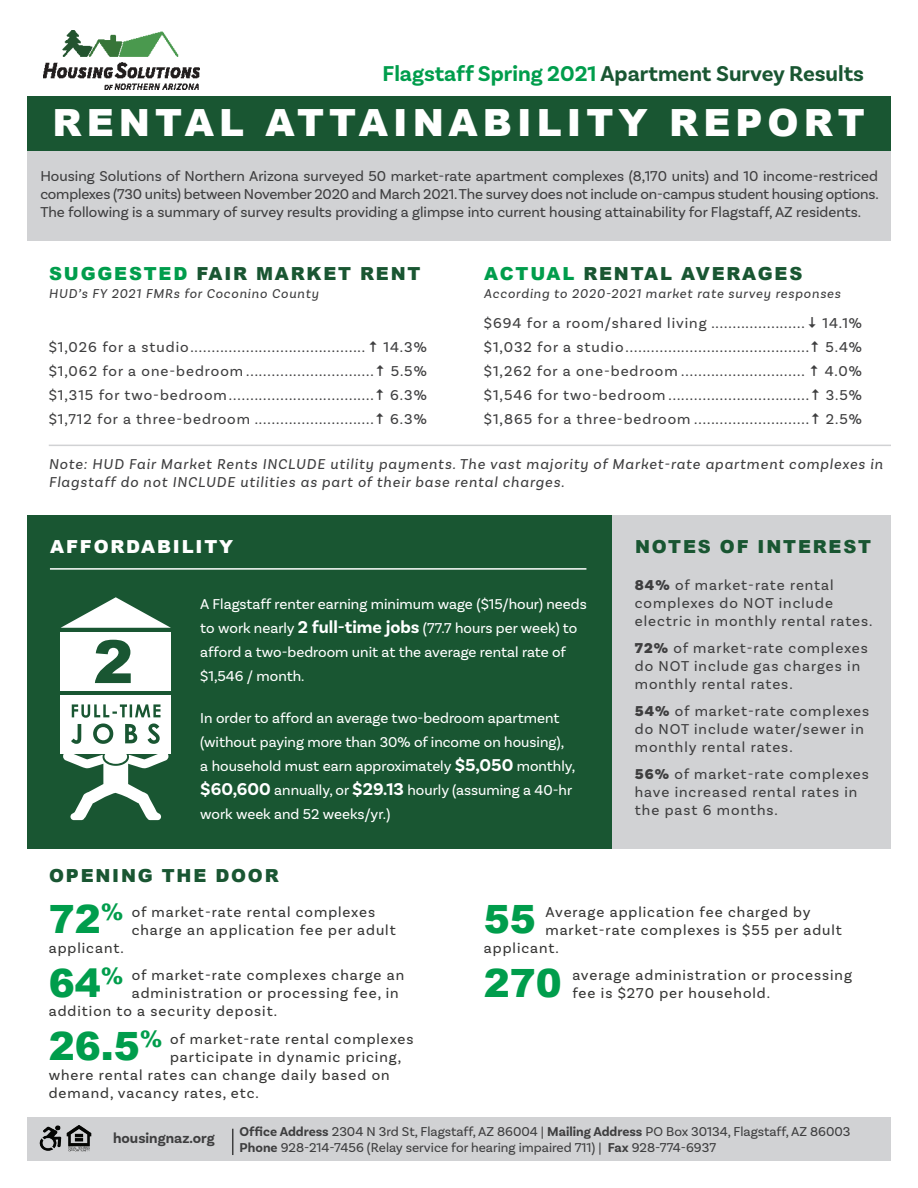
<style>
.page{position:relative;width:918px;height:1188px;background:#fff}
.page>*{position:absolute;margin:0;border:0;box-sizing:border-box;transform-origin:0 0}
.t1{font:900 39px "Arial";color:#009d4c}
.t2{font:900 37.5px "Arial";letter-spacing:.135em;color:#fff}
.t3{font:700 22.5px "Basic Sans";color:#195632}
.t4{font:900 18px "Arial";letter-spacing:.1em;color:#195632}
.t5{font:900 18px "Arial";letter-spacing:.1em;color:#fff}
.t6{font:15px/18px "Basic Sans";letter-spacing:.065em;color:#3e3e3f}
.t7{font:15px/18px "Basic Sans";letter-spacing:.065em;color:#353534}
.t8{font:15px/24px "Basic Sans";color:#fff}
.t9{font:italic 15px/18px "Basic Sans";letter-spacing:.065em;color:#3e3e3f}
.t10{font:700 15px "Basic Sans";color:#3e3e3f}
.t11{font:13.5px/16.2px "Basic Sans";color:#3e3e3f}
.t12{font:italic 13.5px "Basic Sans";letter-spacing:.065em;color:#3e3e3f}
.s1{color:#009d4c}
.s2{font-weight:700;font-size:18px}
.s3{font-weight:900}
.s4{font-weight:700}
</style>
<div class="page">
<div style="left:27px;top:1118px;width:864px;height:43px;background:#d1d2d4"></div>
<div style="left:27px;top:515px;width:864px;height:334px;background:#195632"></div>
<div style="left:612px;top:515px;width:279px;height:334px;background:#d1d2d4"></div>
<div style="left:27px;top:150px;width:864px;height:91px;background:#d1d2d4"></div>
<div style="left:27px;top:96px;width:864px;height:54px;background:#195632"></div>
<img style="left:44px;top:30px;width:156px;height:60px">
<img style="left:39px;top:1125px;width:53px;height:26px">
<hr style="left:50px;top:568px;width:536px;height:2px;background:#fff">
<svg style="left:232px;top:1129px;width:1px;height:26px"></svg>
<hr style="left:49px;top:445px;width:842px;height:1px;background:#d1d2d4">
<svg style="left:63px;top:753px;width:105px;height:67px"></svg>
<div style="left:61px;top:695px;width:110px;height:58px;background:#fff"></div>
<div style="left:61px;top:632px;width:110px;height:59px;background:#fff"></div>
<svg style="left:71px;top:704px;width:89px;height:40px"></svg>
<svg style="left:61px;top:597px;width:110px;height:31px"></svg>
<svg style="left:95px;top:640px;width:36px;height:43px"></svg>
<h3 class="t3" style="left:383px;top:60px;width:483px"><span class="s1">Flagstaff Spring 2021</span> Apartment Survey Results</h3>
<h2 class="t2" style="left:53px;top:95px;width:814px">RENTAL ATTAINABILITY REPORT</h2>
<p class="t6" style="left:40px;top:167px;width:840px;text-align:justify">Housing Solutions of Northern Arizona surveyed 50 market-rate apartment complexes (8,170 units) and 10 income-restriced complexes (730 units) between November 2020 and March 2021. The survey does not include on-campus student housing options.<br>The following is a summary of survey results providing a glimpse into current housing attainability for Flagstaff, AZ residents.</p>
<p class="t4" style="left:49px;top:260px;width:373px"><span class="s1">SUGGESTED</span> FAIR MARKET RENT</p>
<p class="t4" style="left:484px;top:260px;width:320px"><span class="s1">ACTUAL</span> RENTAL AVERAGES</p>
<p class="t12" style="left:49px;top:285px;width:271px">HUD’s FY 2021 FMRs for Coconino County</p>
<p class="t12" style="left:484px;top:285px;width:358px">According to 2020-2021 market rate survey responses</p>
<p class="t6" style="left:49px;top:335px;width:380px;line-height:24px;text-align:justify">$1,026 for a studio......................................... • 14.3% $1,062 for a one-bedroom ..............................• 5.5% $1,315 for two-bedroom..................................• 6.3% $1,712 for a three-bedroom ............................• 6.3%</p>
<p class="t6" style="left:484px;top:311px;width:380px;line-height:24px;text-align:justify">$694 for a room/shared living ...................... 14.1% $1,032 for a studio...........................................• 5.4% $1,262 for a one-bedroom ............................. • 4.0% $1,546 for two-bedroom .................................• 3.5% $1,865 for a three-bedroom ...........................• 2.5%</p>
<p class="t9" style="left:49px;top:455px;width:836px">Note: HUD Fair Market Rents INCLUDE utility payments. The vast majority of Market-rate apartment complexes in<br>Flagstaff do not INCLUDE utilities as part of their base rental charges.</p>
<p class="t5" style="left:50px;top:534px;width:184px">AFFORDABILITY</p>
<p class="t8" style="left:200px;top:591px;width:388px">A Flagstaff renter earning minimum wage ($15/hour) needs to work nearly <span class="s2">2 full-time jobs</span> (77.7 hours per week) to afford a two-bedroom unit at the average rental rate of $1,546 / month.</p>
<p class="t8" style="left:200px;top:705px;width:377px">In order to afford an average two-bedroom apartment (without paying more than 30% of income on housing), a household must earn approximately <span class="s2">$5,050</span> monthly, <span class="s2">$60,600</span> annually, or <span class="s2">$29.13</span> hourly (assuming a 40-hr work week and 52 weeks/yr.)</p>
<p class="t4" style="left:49px;top:863px;width:231px">OPENING THE DOOR</p>
<p class="t4" style="left:635px;top:534px;width:238px">NOTES OF INTEREST</p>
<p class="t6" style="left:635px;top:576px;width:239px"><span class="s3">84%</span> of market-rate rental complexes do NOT include electric in monthly rental rates.</p>
<p class="t6" style="left:635px;top:639px;width:235px"><span class="s3">72%</span> of market-rate complexes do NOT include gas charges in monthly rental rates.</p>
<p class="t6" style="left:635px;top:702px;width:236px"><span class="s3">54%</span> of market-rate complexes do NOT include water/sewer in monthly rental rates.</p>
<p class="t6" style="left:635px;top:765px;width:236px"><span class="s3">56%</span> of market-rate complexes have increased rental rates in the past 6 months.</p>
<h1 class="t1" style="left:49px;top:891px;width:76px">72<sup>%</sup></h1>
<p class="t7" style="left:49px;top:938px;width:76px">applicant.</p>
<p class="t7" style="left:132px;top:902px;width:266px">of market-rate rental complexes charge an application fee per adult</p>
<h1 class="t1" style="left:49px;top:955px;width:76px">64<sup>%</sup></h1>
<p class="t7" style="left:132px;top:966px;width:274px">of market-rate complexes charge an</p>
<p class="t7" style="left:132px;top:984px;width:268px">administration or processing fee, in</p>
<p class="t7" style="left:49px;top:1002px;width:230px">addition to a security deposit.</p>
<h1 class="t1" style="left:49px;top:1018px;width:115px">26.5<sup>%</sup></h1>
<p class="t7" style="left:170px;top:1030px;width:245px">of market-rate rental complexes</p>
<p class="t7" style="left:170px;top:1048px;width:233px">participate in dynamic pricing,</p>
<p class="t7" style="left:49px;top:1066px;width:342px">where rental rates can change daily based on</p>
<p class="t7" style="left:49px;top:1084px;width:212px">demand, vacancy rates, etc.</p>
<h1 class="t1" style="left:484px;top:891px;width:54px">55</h1>
<p class="t7" style="left:545px;top:902px;width:267px">Average application fee charged by</p>
<p class="t7" style="left:545px;top:920px;width:298px">market-rate complexes is $55 per adult</p>
<p class="t7" style="left:484px;top:938px;width:76px">applicant.</p>
<h1 class="t1" style="left:484px;top:955px;width:80px">270</h1>
<p class="t7" style="left:572px;top:966px;width:281px">average administration or processing</p>
<p class="t7" style="left:572px;top:984px;width:199px">fee is $270 per household.</p>
<p class="t10" style="left:113px;top:1129px;width:103px">housingnaz.org</p>
<p class="t11" style="left:240px;top:1123px;width:612px"><span class="s4">Office Address</span> 2304 N 3rd St, Flagstaff, AZ 86004 | <span class="s4">Mailing Address</span> PO Box 30134, Flagstaff, AZ 86003<br><span class="s4">Phone</span> 928-214-7456 (Relay service for hearing impaired 711) | <span class="s4">Fax</span> 928-774-6937</p>
</div>
